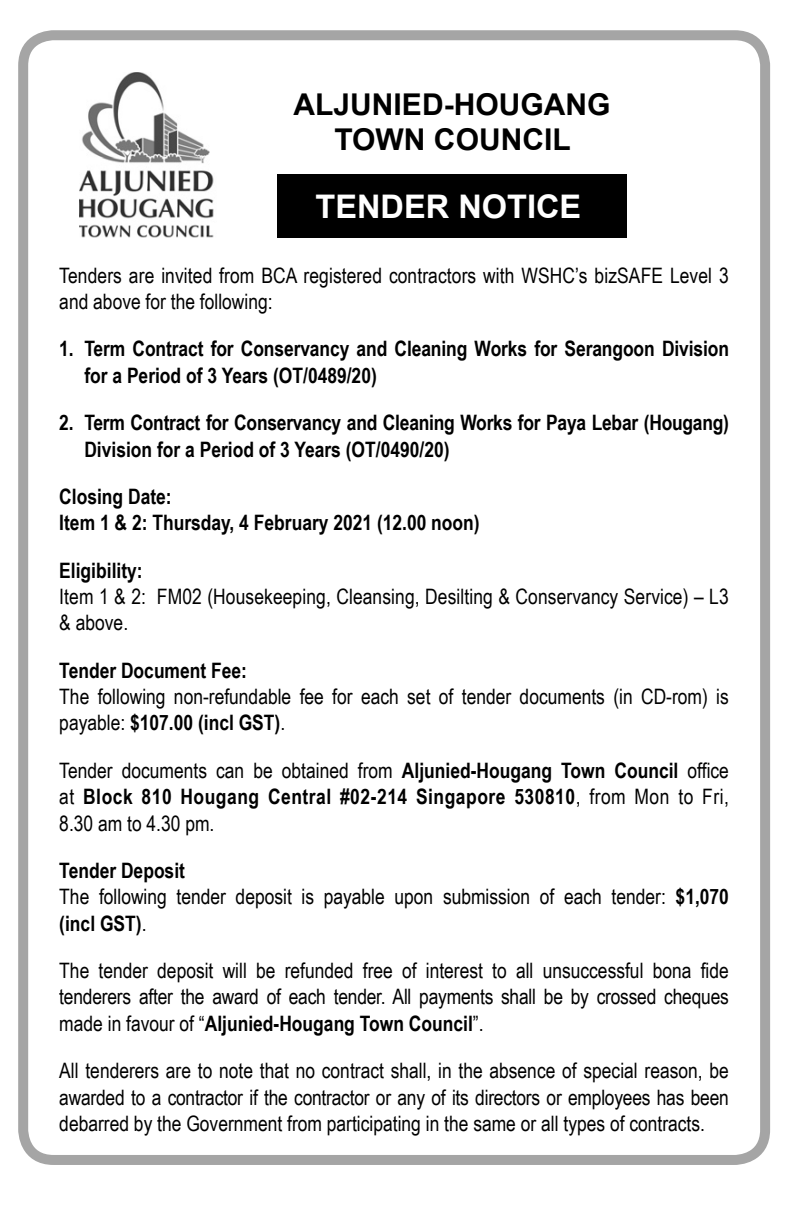
<style>
.page{position:relative;width:792px;height:1205px;background:#fff}
.page>*{position:absolute;margin:0;border:0;box-sizing:border-box;transform-origin:0 0}
.t1{font:700 32.5px "Arial";color:#fff}
.t2{font:700 30px/35px "Arial";color:#000;text-align:center}
.t3{font:21.25px/26.2px "Arial Narrow";color:#000}
.t4{font:700 21.25px/26.2px "Arial Narrow";color:#000}
.s1{font-weight:700}
.s2{font-weight:400}
</style>
<div class="page">
<div style="left:18px;top:30px;width:751px;height:1134px;border:10px solid #a5a5a5;border-radius:30px"></div>
<div style="left:277px;top:174px;width:349px;height:64px;background:#000"></div>
<img style="left:79px;top:72px;width:135px;height:166px">
<h2 class="t2" style="left:293px;top:87px;width:318px">ALJUNIED-HOUGANG<br>TOWN COUNCIL</h2>
<h1 class="t1" style="left:315px;top:188px;width:267px">TENDER NOTICE</h1>
<p class="t3" style="left:59px;top:262px;width:670px">Tenders are invited from BCA registered contractors with WSHC’s bizSAFE Level 3 and above for the following:</p>
<p class="t4" style="left:84px;top:335px;width:646px;text-indent:-25px">1. Term Contract for Conservancy and Cleaning Works for Serangoon Division for a Period of 3 Years (OT/0489/20)</p>
<p class="t4" style="left:84px;top:409px;width:645px;text-indent:-25px">2. Term Contract for Conservancy and Cleaning Works for Paya Lebar (Hougang)<br>Division for a Period of 3 Years (OT/0490/20)</p>
<p class="t4" style="left:59px;top:483px;width:422px">Closing Date:<br>Item 1 &amp; 2: Thursday, 4 February 2021 (12.00 noon)</p>
<p class="t4" style="left:59px;top:557px;width:85px">Eligibility:</p>
<p class="t3" style="left:59px;top:583px;width:670px">Item 1 &amp; 2: FM02 (Housekeeping, Cleansing, Desilting &amp; Conservancy Service) – L3 &amp; above.</p>
<p class="t4" style="left:59px;top:657px;width:189px">Tender Document Fee:</p>
<p class="t3" style="left:59px;top:683px;width:670px">The following non-refundable fee for each set of tender documents (in CD-rom) is payable: <span class="s1">$107.00 (incl GST)</span>.</p>
<p class="t4" style="left:59px;top:757px;width:670px;text-align:justify"><span class="s2">Tender documents can be obtained from</span> Aljunied-Hougang Town Council <span class="s2">office at</span> Block 810 Hougang Central #02-214 Singapore 530810<span class="s2">, from Mon to Fri, 8.30 am to 4.30 pm.</span></p>
<p class="t3" style="left:59px;top:857px;width:670px"><span class="s1">Tender Deposit<br></span>The following tender deposit is payable upon submission of each tender: <span class="s1">$1,070 (incl GST)</span>.</p>
<p class="t3" style="left:59px;top:957px;width:670px;text-align:justify">The tender deposit will be refunded free of interest to all unsuccessful bona fide tenderers after the award of each tender. All payments shall be by crossed cheques made in favour of “<span class="s1">Aljunied-Hougang Town Council</span>”.</p>
<p class="t3" style="left:59px;top:1057px;width:670px;text-align:justify">All tenderers are to note that no contract shall, in the absence of special reason, be awarded to a contractor if the contractor or any of its directors or employees has been debarred by the Government from participating in the same or all types of contracts.</p>
</div>
